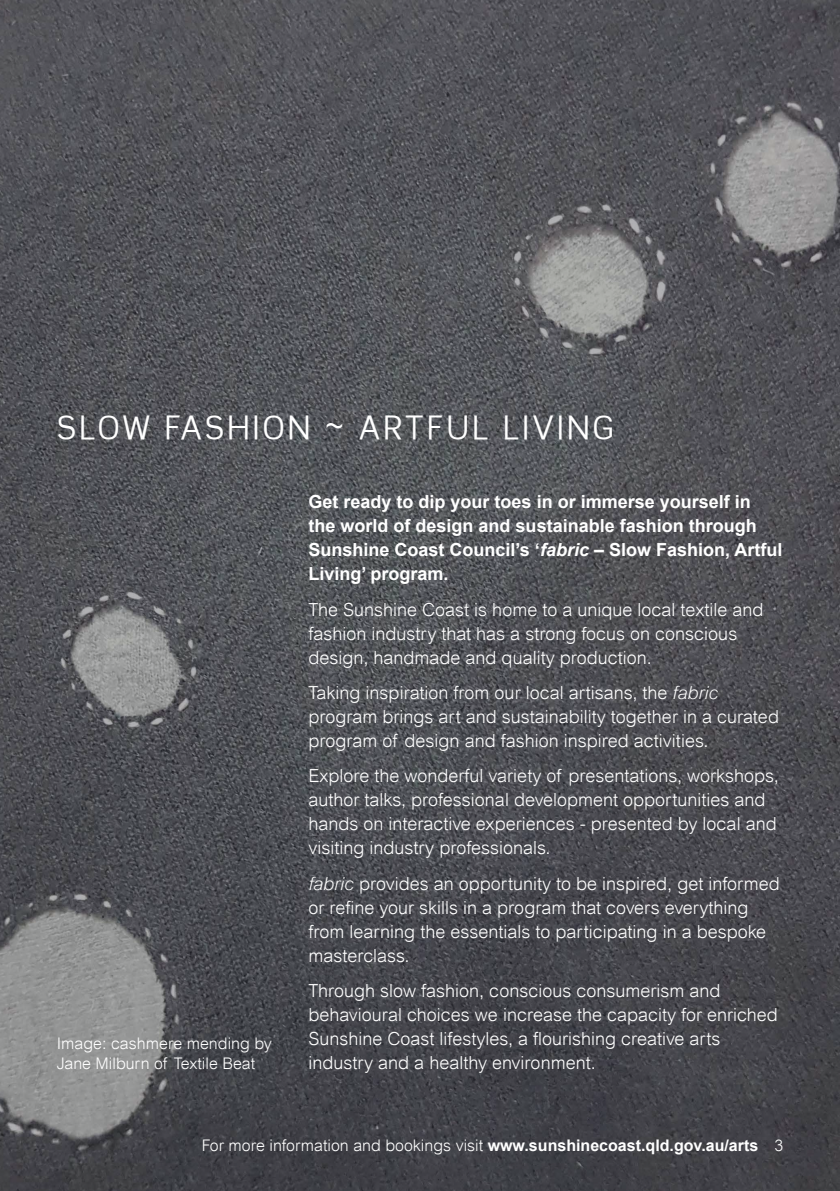
<style>
.page{position:relative;width:840px;height:1191px;background:#fff}
.page>*{position:absolute;margin:0;border:0;box-sizing:border-box;transform-origin:0 0}
.t1{font:32px "Scene";letter-spacing:.1em;color:#fff}
.t2{font:300 18px/24px "Arial";color:#fff}
.t3{font:700 18px/24px "Arial";color:#fff}
.t4{font:300 16px/20px "Arial";color:#fff}
.s1{font-style:italic}
.s2{font-weight:700}
</style>
<div class="page">
<img style="left:0;top:0;width:839px;height:1191px">
<h1 class="t1" style="left:57px;top:407px;width:558px">SLOW FASHION ~ ARTFUL LIVING</h1>
<p class="t4" style="left:57px;top:1033px;width:216px">Image: cashmere mending by<br>Jane Milburn of Textile Beat</p>
<p class="t3" style="left:308px;top:490px;width:475px">Get ready to dip your toes in or immerse yourself in<br>the world of design and sustainable fashion through Sunshine Coast Council’s ‘<span class="s1">fabric</span> – Slow Fashion, Artful Living’ program.</p>
<p class="t2" style="left:308px;top:597px;width:456px">The Sunshine Coast is home to a unique local textile and fashion industry that has a strong focus on conscious design, handmade and quality production.</p>
<p class="t2" style="left:308px;top:681px;width:472px">Taking inspiration from our local artisans, the <span class="s1">fabric </span>program brings art and sustainability together in a curated program of design and fashion inspired activities.</p>
<p class="t2" style="left:308px;top:764px;width:471px">Explore the wonderful variety of presentations, workshops, author talks, professional development opportunities and hands on interactive experiences - presented by local and visiting industry professionals.</p>
<p class="t2" style="left:308px;top:871px;width:472px"><span class="s1">fabric</span> provides an opportunity to be inspired, get informed or refine your skills in a program that covers everything from learning the essentials to participating in a bespoke masterclass.</p>
<p class="t2" style="left:308px;top:978px;width:471px">Through slow fashion, conscious consumerism and behavioural choices we increase the capacity for enriched Sunshine Coast lifestyles, a flourishing creative arts industry and a healthy environment.</p>
<p class="t4" style="left:201px;top:1135px;width:582px">For more information and bookings visit <span class="s2">www.sunshinecoast.qld.gov.au/arts</span> 3</p>
</div>
